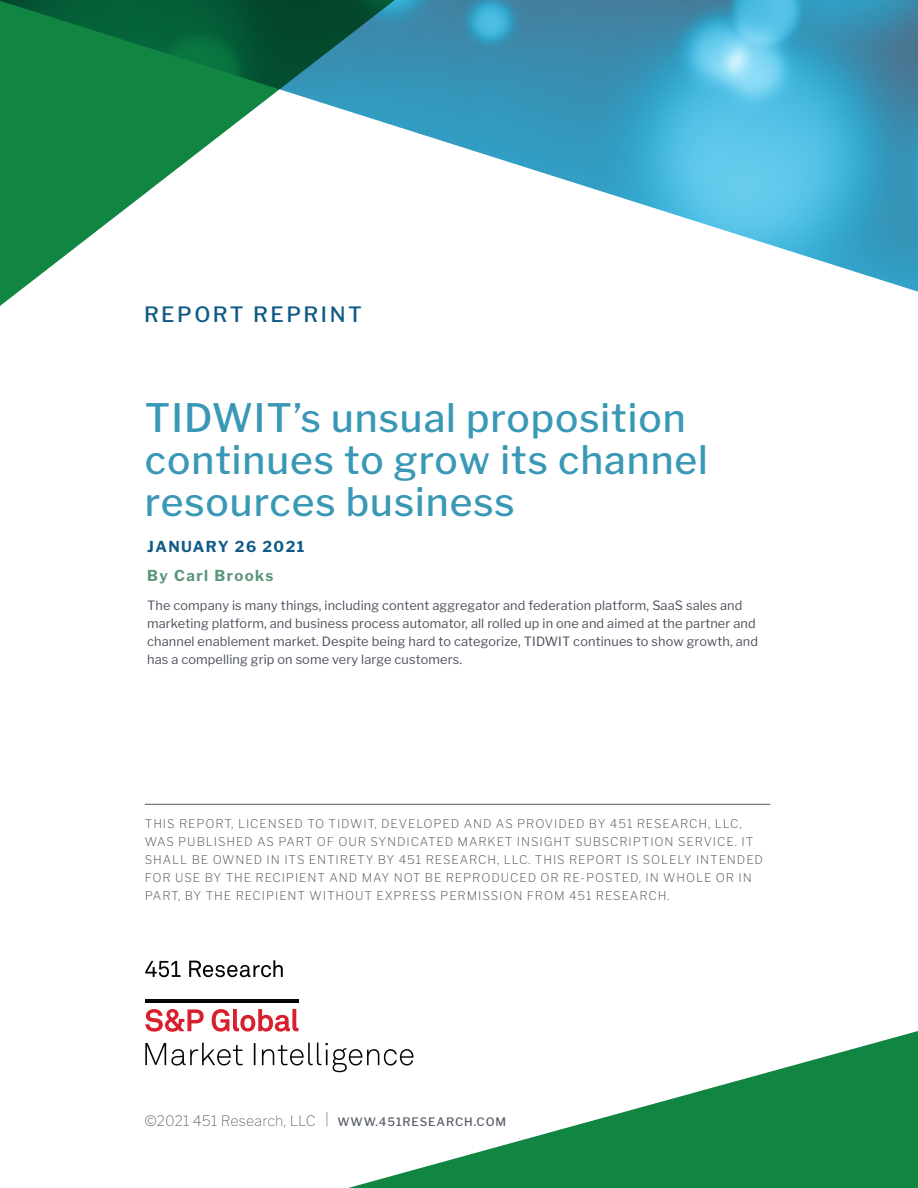
<style>
.page{position:relative;width:918px;height:1188px;background:#fff}
.page>*{position:absolute;margin:0;border:0;box-sizing:border-box;transform-origin:0 0}
.t1{font:500 39px/42px "Libre Franklin";letter-spacing:.025em;color:#3998b5}
.t2{font:500 21px "Libre Franklin";letter-spacing:.12em;color:#0f5a86}
.Date{font:700 15px "Libre Franklin";letter-spacing:.1em;color:#0f5a86}
.Author{font:700 15px "Libre Franklin";letter-spacing:.1em;color:#5a9578}
.Libre_Franklin_Body{font:100 14.25px "Libre Franklin";letter-spacing:.01em;color:#595f6a}
.Hook{font:12.75px/18px "Libre Franklin";letter-spacing:.01em;color:#4c515c}
.Legal_Language_Front{font:200 12px/18px "Libre Franklin";letter-spacing:.075em;color:#57585a}
.s1{font-weight:500;font-size:11.7px}
</style>
<div class="page">
<svg style="left:348px;top:1031px;width:570px;height:157px;fill:#118642"></svg>
<img style="left:413px;top:0;width:505px;height:292px">
<hr style="left:145px;top:804px;width:625px;height:1px;background:#57585a">
<svg style="left:0;top:0;width:413px;height:306px"></svg>
<svg style="left:145px;top:1043px;width:268px;height:29px"></svg>
<svg style="left:145px;top:1009px;width:153px;height:23px"></svg>
<hr style="left:145px;top:999px;width:153px;height:4px;background:#040503">
<svg style="left:145px;top:961px;width:36px;height:16px"></svg>
<svg style="left:189px;top:960px;width:94px;height:17px"></svg>
<p class="t2" style="left:144px;top:302px;width:219px">REPORT REPRINT</p>
<p class="t1" style="left:145px;top:397px;width:565px">TIDWIT’s unsual proposition continues to grow its channel resources business</p>
<p class="Date" style="left:147px;top:537px;width:159px">JANUARY 26 2021</p>
<p class="Author" style="left:147px;top:567px;width:128px">By Carl Brooks</p>
<p class="Hook" style="left:147px;top:597px;width:612px">The company is many things, including content aggregator and federation platform, SaaS sales and marketing platform, and business process automator, all rolled up in one and aimed at the partner and channel enablement market. Despite being hard to categorize, TIDWIT continues to show growth, and has a compelling grip on some very large customers.</p>
<p class="Legal_Language_Front" style="left:145px;top:815px;width:620px">THIS REPORT, LICENSED TO TIDWIT, DEVELOPED AND AS PROVIDED BY 451 RESEARCH, LLC, WAS PUBLISHED AS PART OF OUR SYNDICATED MARKET INSIGHT SUBSCRIPTION SERVICE. IT SHALL BE OWNED IN ITS ENTIRETY BY 451 RESEARCH, LLC. THIS REPORT IS SOLELY INTENDED FOR USE BY THE RECIPIENT AND MAY NOT BE REPRODUCED OR RE-POSTED, IN WHOLE OR IN PART, BY THE RECIPIENT WITHOUT EXPRESS PERMISSION FROM 451 RESEARCH.</p>
<p class="Libre_Franklin_Body" style="left:145px;top:1112px;width:363px">©2021 451 Research, LLC | <span class="s1">WWW.451RESEARCH.COM</span></p>
</div>
